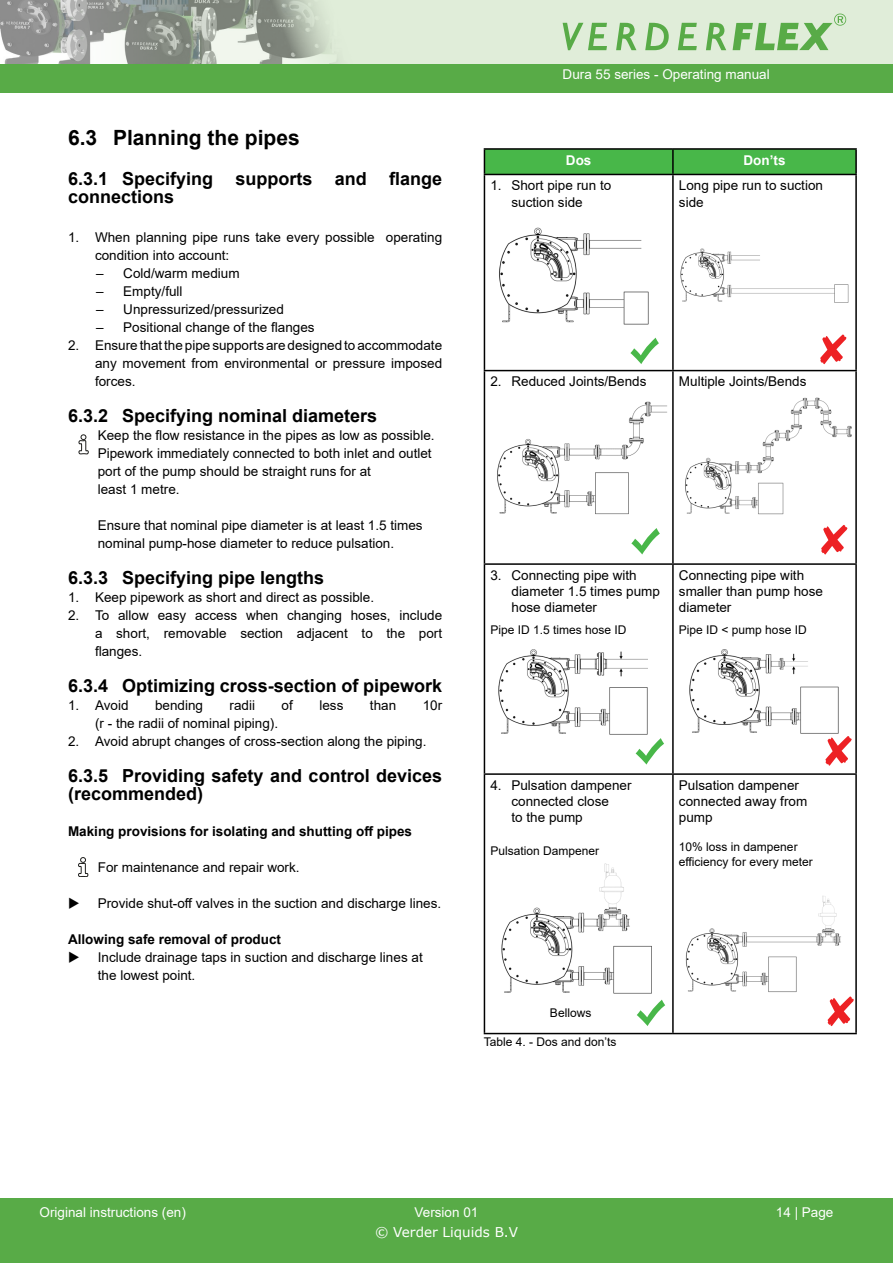
<style>
.page{position:relative;width:893px;height:1263px;background:#fff}
.page>*{position:absolute;margin:0;border:0;box-sizing:border-box;transform-origin:0 0}
.t1{font:700 21px "Arial";color:#000}
.t2{font:700 18px/18px "Arial";color:#000}
.t3{font:13.5px/18px "Arial";color:#000}
.t4{font:700 13.5px "Arial";color:#000}
.t5{font:13.5px "Arial";color:#fff}
.t6{font:13.5px "Verdana";color:#fff}
.t7{font:700 13.5px "Arial";color:#fff}
.t8{font:12px/14.4px "Arial";color:#000}
</style>
<div class="page">
<div style="left:0;top:1198px;width:893px;height:65px;background:#58ab47"></div>
<div style="left:36px;top:0;width:857px;height:68px;background:#e0edd9"></div>
<div style="left:0;top:64px;width:893px;height:29px;background:#58ab47"></div>
<svg style="left:0;top:0;width:697px;height:64px"></svg>
<svg style="left:706px;top:23px;width:20px;height:27px"></svg>
<svg style="left:733px;top:14px;width:113px;height:36px"></svg>
<svg style="left:79px;top:434px;width:10px;height:20px"></svg>
<svg style="left:78px;top:857px;width:10px;height:20px"></svg>
<hr style="left:484px;top:148px;width:189px;height:2px;background:#000">
<div style="left:484px;top:149px;width:371px;height:25px;background:#48b749"></div>
<hr style="left:673px;top:148px;width:184px;height:2px;background:#000">
<hr style="left:672px;top:150px;width:2px;height:24px;background:#000">
<hr style="left:855px;top:150px;width:2px;height:24px;background:#000">
<hr style="left:484px;top:174px;width:189px;height:1px;background:#000">
<hr style="left:484px;top:175px;width:1px;height:195px;background:#000">
<hr style="left:673px;top:174px;width:184px;height:1px;background:#000">
<hr style="left:672px;top:175px;width:2px;height:195px;background:#000">
<hr style="left:855px;top:175px;width:2px;height:195px;background:#000">
<hr style="left:484px;top:370px;width:189px;height:1px;background:#000">
<hr style="left:484px;top:371px;width:1px;height:192px;background:#000">
<hr style="left:673px;top:370px;width:184px;height:1px;background:#000">
<hr style="left:672px;top:371px;width:2px;height:192px;background:#000">
<hr style="left:855px;top:371px;width:2px;height:192px;background:#000">
<hr style="left:484px;top:563px;width:189px;height:2px;background:#000">
<hr style="left:484px;top:565px;width:1px;height:208px;background:#000">
<hr style="left:673px;top:563px;width:184px;height:2px;background:#000">
<hr style="left:672px;top:565px;width:2px;height:208px;background:#000">
<hr style="left:855px;top:565px;width:2px;height:208px;background:#000">
<hr style="left:484px;top:773px;width:189px;height:2px;background:#000">
<hr style="left:484px;top:775px;width:1px;height:258px;background:#000">
<hr style="left:673px;top:773px;width:184px;height:2px;background:#000">
<hr style="left:672px;top:775px;width:2px;height:258px;background:#000">
<hr style="left:855px;top:775px;width:2px;height:258px;background:#000">
<hr style="left:484px;top:1033px;width:189px;height:1px;background:#000">
<hr style="left:673px;top:1033px;width:184px;height:1px;background:#000">
<img style="left:499px;top:227px;width:150px;height:97px">
<img style="left:680px;top:248px;width:169px;height:54px">
<svg style="left:630px;top:338px;width:29px;height:26px"></svg>
<svg style="left:820px;top:334px;width:26px;height:30px"></svg>
<img style="left:497px;top:401px;width:170px;height:114px">
<img style="left:685px;top:397px;width:167px;height:118px">
<svg style="left:631px;top:528px;width:29px;height:26px"></svg>
<svg style="left:821px;top:525px;width:26px;height:29px"></svg>
<img style="left:689px;top:649px;width:149px;height:85px">
<img style="left:499px;top:649px;width:149px;height:85px">
<svg style="left:636px;top:738px;width:28px;height:27px"></svg>
<svg style="left:825px;top:736px;width:27px;height:30px"></svg>
<img style="left:501px;top:863px;width:151px;height:131px">
<img style="left:685px;top:896px;width:156px;height:97px">
<svg style="left:637px;top:999px;width:28px;height:27px"></svg>
<svg style="left:827px;top:996px;width:27px;height:30px"></svg>
<h1 class="t1" style="left:68px;top:123px;width:233px">6.3 Planning the pipes</h1>
<h2 class="t2" style="left:68px;top:169px;width:376px">6.3.1 Specifying supports and flange connections</h2>
<p class="t3" style="left:95px;top:228px;width:349px;text-indent:-27px">1. When planning pipe runs take every possible operating condition into account:</p>
<p class="t3" style="left:96px;top:264px;width:145px">– Cold/warm medium</p>
<p class="t3" style="left:96px;top:282px;width:88px">– Empty/full</p>
<p class="t3" style="left:96px;top:300px;width:189px">– Unpressurized/pressurized</p>
<p class="t3" style="left:96px;top:318px;width:220px">– Positional change of the flanges</p>
<p class="t3" style="left:95px;top:336px;width:349px;text-align:justify;text-indent:-27px">2. Ensure that the pipe supports are designed to accommodate any movement from environmental or pressure imposed forces.</p>
<h2 class="t2" style="left:68px;top:407px;width:311px">6.3.2 Specifying nominal diameters</h2>
<p class="t3" style="left:98px;top:426px;width:338px">Keep the flow resistance in the pipes as low as possible.<br>Pipework immediately connected to both inlet and outlet port of the pump should be straight runs for at<br>least 1 metre.</p>
<p class="t3" style="left:98px;top:516px;width:326px">Ensure that nominal pipe diameter is at least 1.5 times nominal pump-hose diameter to reduce pulsation.</p>
<h2 class="t2" style="left:68px;top:569px;width:258px">6.3.3 Specifying pipe lengths</h2>
<p class="t3" style="left:68px;top:588px;width:308px">1. Keep pipework as short and direct as possible.</p>
<p class="t3" style="left:95px;top:606px;width:349px;text-align:justify;text-indent:-27px">2. To allow easy access when changing hoses, include a short, removable section adjacent to the port flanges.</p>
<h2 class="t2" style="left:68px;top:677px;width:376px">6.3.4 Optimizing cross-section of pipework</h2>
<p class="t3" style="left:68px;top:696px;width:62px">1. Avoid</p>
<p class="t3" style="left:155px;top:696px;width:50px">bending</p>
<p class="t3" style="left:230px;top:696px;width:27px">radii</p>
<p class="t3" style="left:282px;top:696px;width:13px">of</p>
<p class="t3" style="left:319px;top:696px;width:26px">less</p>
<p class="t3" style="left:370px;top:696px;width:28px">than</p>
<p class="t3" style="left:423px;top:696px;width:21px">10r</p>
<p class="t3" style="left:95px;top:714px;width:185px">(r - the radii of nominal piping).</p>
<p class="t3" style="left:68px;top:732px;width:360px">2. Avoid abrupt changes of cross-section along the piping.</p>
<h2 class="t2" style="left:68px;top:767px;width:376px">6.3.5 Providing safety and control devices (recommended)</h2>
<p class="t4" style="left:68px;top:822px;width:345px">Making provisions for isolating and shutting off pipes</p>
<p class="t3" style="left:98px;top:858px;width:203px">For maintenance and repair work.</p>
<p class="t3" style="left:98px;top:894px;width:345px">Provide shut-off valves in the suction and discharge lines.</p>
<p class="t4" style="left:68px;top:930px;width:215px">Allowing safe removal of product</p>
<p class="t3" style="left:98px;top:948px;width:326px">Include drainage taps in suction and discharge lines at the lowest point.</p>
<p class="t5" style="left:563px;top:65px;width:209px">Dura 55 series - Operating manual</p>
<p class="t7" style="left:566px;top:151px;width:27px">Dos</p>
<p class="t7" style="left:743px;top:151px;width:43px">Don’ts</p>
<p class="t3" style="left:490px;top:177px;width:122px;line-height:16.2px;text-align:center">1. Short pipe run to suction side</p>
<p class="t3" style="left:679px;top:177px;width:146px;line-height:16.2px">Long pipe run to suction side</p>
<p class="t3" style="left:490px;top:373px;width:158px">2. Reduced Joints/Bends</p>
<p class="t3" style="left:679px;top:373px;width:129px">Multiple Joints/Bends</p>
<p class="t3" style="left:511px;top:567px;width:150px;line-height:16.2px;text-indent:-21px">3. Connecting pipe with diameter 1.5 times pump hose diameter</p>
<p class="t8" style="left:490px;top:622px;width:138px">Pipe ID 1.5 times hose ID</p>
<p class="t3" style="left:679px;top:567px;width:146px;line-height:16.2px">Connecting pipe with smaller than pump hose diameter</p>
<p class="t8" style="left:679px;top:622px;width:129px">Pipe ID &lt; pump hose ID</p>
<p class="t3" style="left:511px;top:777px;width:122px;line-height:16.2px;text-indent:-21px">4. Pulsation dampener connected close<br>to the pump</p>
<p class="t8" style="left:490px;top:843px;width:110px">Pulsation Dampener</p>
<p class="t3" style="left:679px;top:777px;width:130px;line-height:16.2px">Pulsation dampener connected away from pump</p>
<p class="t8" style="left:679px;top:840px;width:135px">10% loss in dampener efficiency for every meter</p>
<p class="t8" style="left:550px;top:1005px;width:43px">Bellows</p>
<p class="t8" style="left:484px;top:1035px;width:134px">Table 4. - Dos and don’ts</p>
<p class="t5" style="left:40px;top:1203px;width:148px">Original instructions (en)</p>
<p class="t5" style="left:415px;top:1203px;width:65px">Version 01</p>
<p class="t5" style="left:776px;top:1203px;width:59px">14 | Page</p>
<p class="t6" style="left:375px;top:1222px;width:144px">© Verder Liquids B.V</p>
</div>
